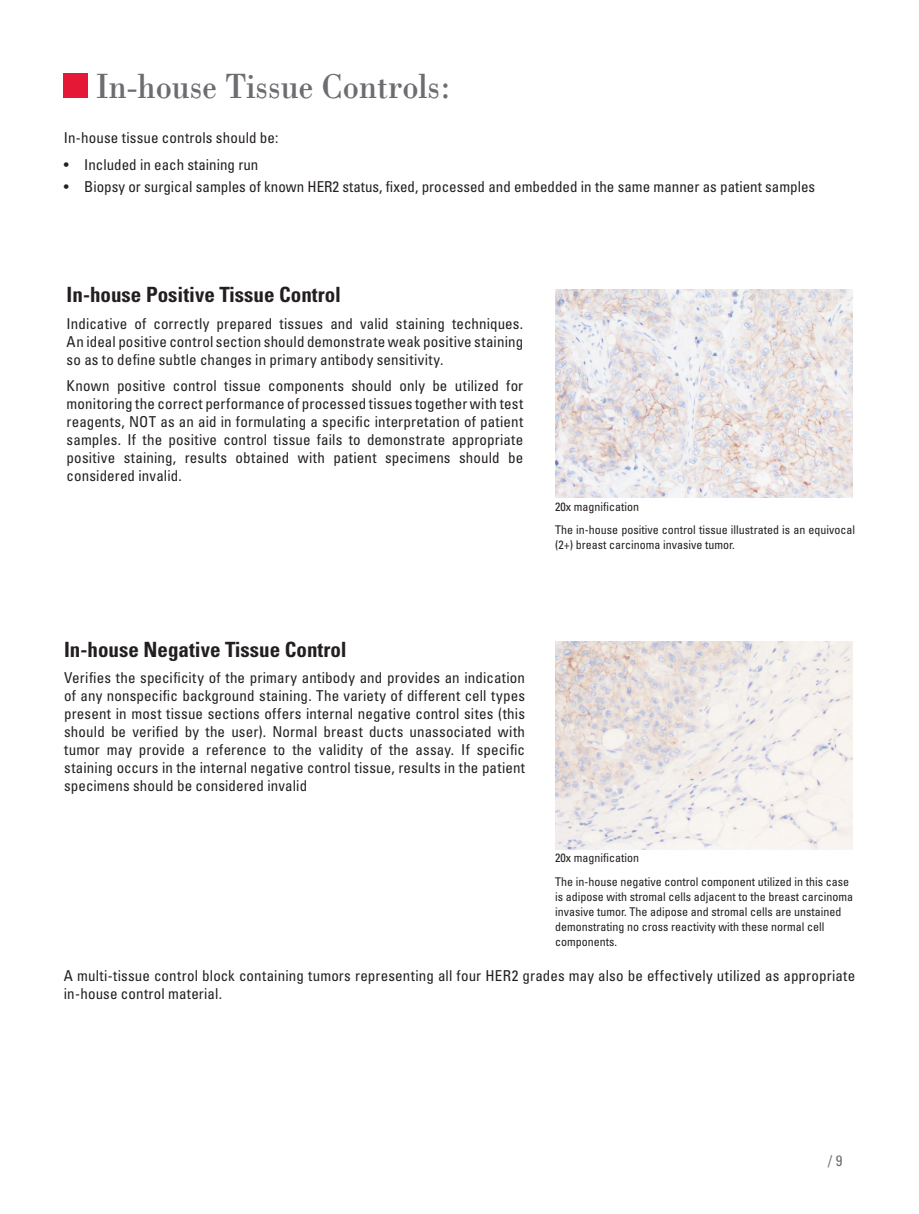
<style>
.page{position:relative;width:919px;height:1214px;background:#fff}
.page>*{position:absolute;margin:0;border:0;box-sizing:border-box;transform-origin:0 0}
.t1{font:36px "Leicana";color:#6c6d70}
.t2{font:700 condensed 21px "Univers";color:#231f20}
.t3{font:condensed 15px/18px "Univers LT Std";letter-spacing:.005em;color:#231f20;text-align:justify}
.t4{font:condensed 15px "Univers LT Std";color:#6c6d70}
.t5{font:condensed 12px/15px "Univers LT Std";color:#231f20}
</style>
<div class="page">
<img style="left:555px;top:289px;width:297px;height:208px">
<img style="left:555px;top:641px;width:297px;height:208px">
<div style="left:63px;top:73px;width:25px;height:24px;background:#e51836"></div>
<h1 class="t1" style="left:96px;top:64px;width:356px">In-house Tissue Controls:</h1>
<p class="t3" style="left:64px;top:129px;width:216px">In-house tissue controls should be:</p>
<p class="t3" style="left:64px;top:155px;width:196px">• Included in each staining run</p>
<p class="t3" style="left:64px;top:177px;width:752px">• Biopsy or surgical samples of known HER2 status, fixed, processed and embedded in the same manner as patient samples</p>
<h2 class="t2" style="left:67px;top:282px;width:276px">In-house Positive Tissue Control</h2>
<p class="t3" style="left:67px;top:314px;width:458px">Indicative of correctly prepared tissues and valid staining techniques.<br>An ideal positive control section should demonstrate weak positive staining so as to define subtle changes in primary antibody sensitivity.</p>
<p class="t3" style="left:67px;top:377px;width:458px">Known positive control tissue components should only be utilized for monitoring the correct performance of processed tissues together with test reagents, NOT as an aid in formulating a specific interpretation of patient samples. If the positive control tissue fails to demonstrate appropriate positive staining, results obtained with patient specimens should be considered invalid.</p>
<p class="t5" style="left:555px;top:498px;width:85px">20x magnification</p>
<p class="t5" style="left:555px;top:522px;width:301px">The in-house positive control tissue illustrated is an equivocal (2+) breast carcinoma invasive tumor.</p>
<h2 class="t2" style="left:64px;top:636px;width:284px">In-house Negative Tissue Control</h2>
<p class="t3" style="left:64px;top:669px;width:462px">Verifies the specificity of the primary antibody and provides an indication of any nonspecific background staining. The variety of different cell types present in most tissue sections offers internal negative control sites (this should be verified by the user). Normal breast ducts unassociated with tumor may provide a reference to the validity of the assay. If specific staining occurs in the internal negative control tissue, results in the patient specimens should be considered invalid</p>
<p class="t5" style="left:555px;top:849px;width:85px">20x magnification</p>
<p class="t5" style="left:555px;top:874px;width:299px">The in-house negative control component utilized in this case is adipose with stromal cells adjacent to the breast carcinoma invasive tumor. The adipose and stromal cells are unstained demonstrating no cross reactivity with these normal cell components.</p>
<p class="t3" style="left:64px;top:966px;width:792px">A multi-tissue control block containing tumors representing all four HER2 grades may also be effectively utilized as appropriate in-house control material.</p>
<p class="t4" style="left:828px;top:1151px;width:16px">/ 9</p>
</div>
